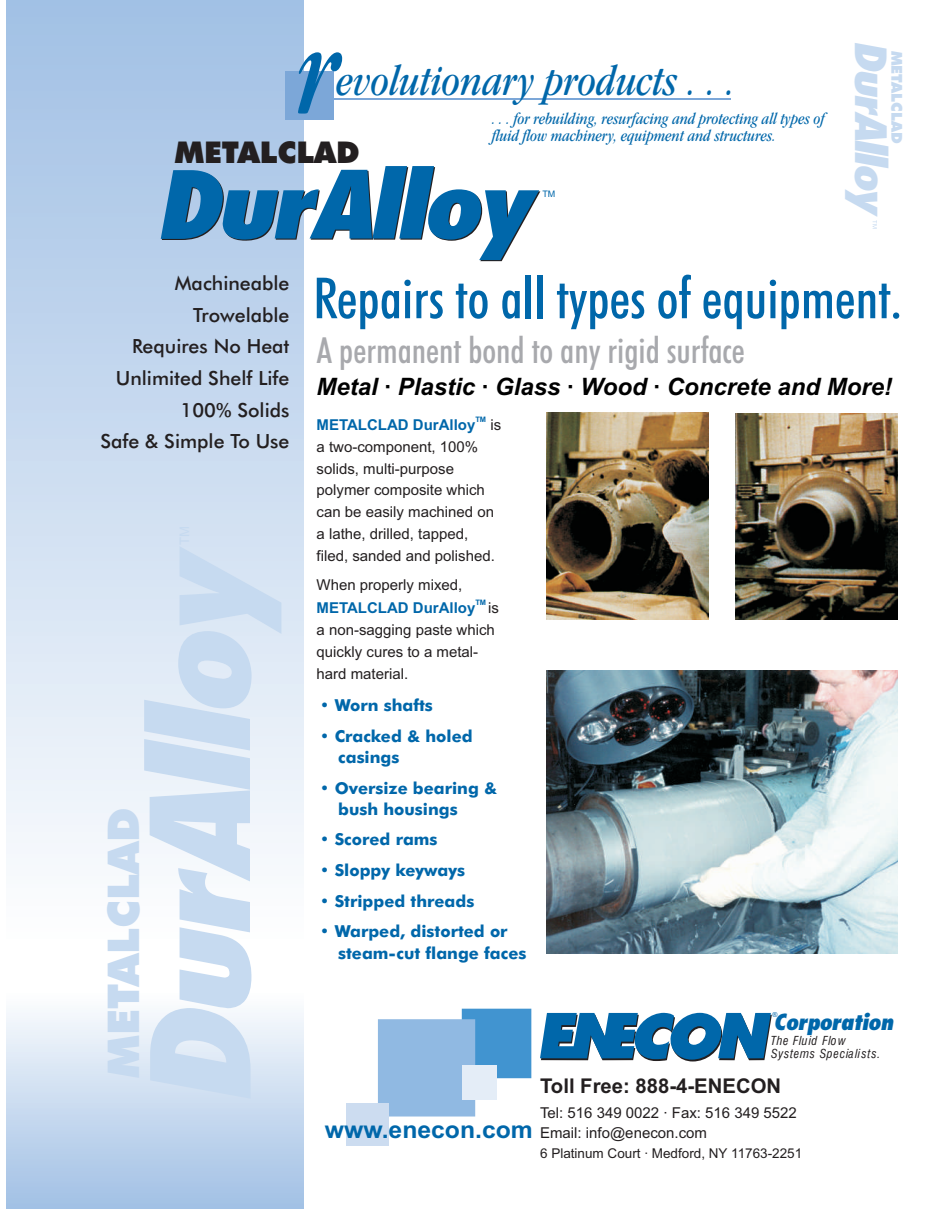
<style>
.page{position:relative;width:945px;height:1215px;background:#fff}
.page>*{position:absolute;margin:0;border:0;box-sizing:border-box;transform-origin:0 0}
.t1{font:italic 800 133.05px "Fujiyama";color:#c6daf0;scale:1.16 1}
.t2{font:italic condensed 132.75px "Garamond IT Cby BT";color:#0067aa}
.t3{font:italic 800 91.2px "Fujiyama";letter-spacing:-.05em;color:#0067aa;scale:1.16 1}
.t4{font:500 condensed 56.85px "Futura BT";color:#0067aa}
.t5{font:italic condensed 43.8px "Garamond IT Cby BT";color:#0067aa}
.t6{font:900 43.8px "Futura BT";color:#c6daf0}
.t7{font:italic 800 42px "Fujiyama";color:#c6daf0;scale:1.16 1}
.t8{font:500 condensed 36px "Futura BT";color:#a8a9ad}
.t9{font:900 30px "Futura BT";color:#231f20}
.t10{font:italic 700 24px "Arial";color:#000}
.t11{font:700 24px "Arial";color:#0067aa}
.t12{font:italic 800 21.6px "Fujiyama";letter-spacing:-.025em;color:#0067aa;scale:1.07 1}
.t13{font:700 20.25px "Arial";color:#231f20}
.t14{font:500 19.5px/31.7px "Futura BT";color:#231f20;text-align:right}
.t15{font:500 16.5px/21.1px "Futura BT";color:#0067aa}
.t16{font:italic condensed 16.5px/17.5px "Garamond IT Cby BT";color:#0067aa}
.t17{font:15px/21.9px "Arial";color:#231f20}
.t18{font:700 15px "Arial";color:#0067aa}
.t19{font:900 15px "Futura BT";color:#c6daf0}
.t20{font:13.5px "Arial";color:#231f20}
.t21{font:italic condensed 12.15px/12.8px "Swiss 721 BT";letter-spacing:.06em;color:#231f20}
.t22{font:9px "Arial";color:#0067aa}
.t23{font:700 7.5px "Arial";color:#0067aa}
.t24{font:6.9px "Arial";color:#0067aa}
.t25{font:6px "Arial";color:#c6daf0}
</style>
<div class="page">
<div style="left:6px;top:0;width:297px;height:939px;background:linear-gradient(to bottom,#a0bfe4,#fcfdfe)"></div>
<div style="left:6px;top:993px;width:297px;height:216px;background:linear-gradient(to bottom,#fcfdfe,#a0bfe4)"></div>
<hr style="left:328px;top:98px;width:403px;height:1px;background:#7ca7d8">
<img style="left:546px;top:412px;width:162px;height:208px">
<img style="left:735px;top:414px;width:162px;height:206px">
<div style="left:285px;top:72px;width:49px;height:48px;background:#7ca7d8"></div>
<img style="left:546px;top:671px;width:351px;height:282px">
<div style="left:462px;top:1009px;width:69px;height:69px;background:#4194d0"></div>
<div style="left:378px;top:1019px;width:97px;height:98px;background:#90b9e2"></div>
<div style="left:462px;top:1065px;width:35px;height:35px;background:#e4edf7"></div>
<div style="left:346px;top:1103px;width:43px;height:43px;background:#ccdcf0"></div>
<svg style="left:540px;top:1013px;width:232px;height:48px"></svg>
<h2 class="t2" style="left:298px;top:13px;width:45px">r</h2>
<h3 class="t5" style="left:337px;top:62px;width:400px">evolutionary products . . .</h3>
<p class="t16" style="left:492px;top:111px;width:334px">. . . for rebuilding, resurfacing and protecting all types of fluid flow machinery, equipment and structures.</p>
<h3 class="t9" style="left:175px;top:140px;width:187px">METALCLAD</h3>
<h3 class="t3" style="left:155px;top:165px;width:327px">DurAlloy</h3>
<p class="t22" style="left:542px;top:190px;width:14px">TM</p>
<h3 class="t7" style="left:889px;top:40px;width:154px;rotate:90deg">DurAlloy</h3>
<p class="t19" style="left:903px;top:51px;width:94px;rotate:90deg">METALCLAD</p>
<p class="t25" style="left:877px;top:220px;width:10px;rotate:90deg">TM</p>
<h3 class="t14" style="left:101px;top:269px;width:190px">Machineable<br>Trowelable<br>Requires No Heat<br>Unlimited Shelf Life<br>100% Solids<br>Safe &amp; Simple To Use</h3>
<h1 class="t1" style="left:143px;top:1108px;width:486px;rotate:-90deg">DurAlloy</h1>
<h3 class="t6" style="left:106px;top:1078px;width:272px;rotate:-90deg">METALCLAD</h3>
<h3 class="t4" style="left:313px;top:275px;width:590px">Repairs to all types of equipment.</h3>
<h3 class="t8" style="left:317px;top:335px;width:430px">A permanent bond to any rigid surface</h3>
<h3 class="t10" style="left:317px;top:377px;width:577px">Metal · Plastic · Glass · Wood · Concrete and More!</h3>
<p class="t23" style="left:475px;top:417px;width:12px">TM</p>
<p class="t18" style="left:317px;top:419px;width:160px">METALCLAD DurAlloy</p>
<p class="t17" style="left:490px;top:415px;width:12px">is</p>
<p class="t17" style="left:317px;top:437px;width:180px">a two-component, 100% solids, multi-purpose polymer composite which can be easily machined on a lathe, drilled, tapped, filed, sanded and polished.</p>
<p class="t17" style="left:317px;top:575px;width:147px">When properly mixed,</p>
<p class="t17" style="left:317px;top:598px;width:184px;text-indent:172px">is a non-sagging paste which quickly cures to a metal&shy;hard material.</p>
<p class="t23" style="left:475px;top:600px;width:12px">TM</p>
<p class="t18" style="left:317px;top:602px;width:160px">METALCLAD DurAlloy</p>
<p class="t15" style="left:320px;top:696px;width:115px">• Worn shafts</p>
<p class="t15" style="left:338px;top:727px;width:136px;text-indent:-18px">• Cracked &amp; holed casings</p>
<p class="t15" style="left:338px;top:779px;width:161px;text-indent:-18px">• Oversize bearing &amp; bush housings</p>
<p class="t15" style="left:320px;top:831px;width:119px">• Scored rams</p>
<p class="t15" style="left:320px;top:861px;width:147px">• Sloppy keyways</p>
<p class="t15" style="left:320px;top:892px;width:156px">• Stripped threads</p>
<p class="t15" style="left:338px;top:923px;width:190px;text-indent:-18px">• Warped, distorted or steam-cut flange faces</p>
<h3 class="t11" style="left:325px;top:1120px;width:209px">www.enecon.com</h3>
<p class="t24" style="left:773px;top:1012px;width:7px">®</p>
<h3 class="t12" style="left:774px;top:1012px;width:113px">Corporation</h3>
<p class="t21" style="left:771px;top:1036px;width:111px">The Fluid Flow<br>Systems Specialists.</p>
<h3 class="t13" style="left:540px;top:1079px;width:243px">Toll Free: 888-4-ENECON</h3>
<p class="t17" style="left:540px;top:1104px;width:258px;line-height:20px">Tel: 516 349 0022 · Fax: 516 349 5522<br>Email: info@enecon.com</p>
<p class="t20" style="left:540px;top:1148px;width:264px">6 Platinum Court · Medford, NY 11763-2251</p>
</div>
